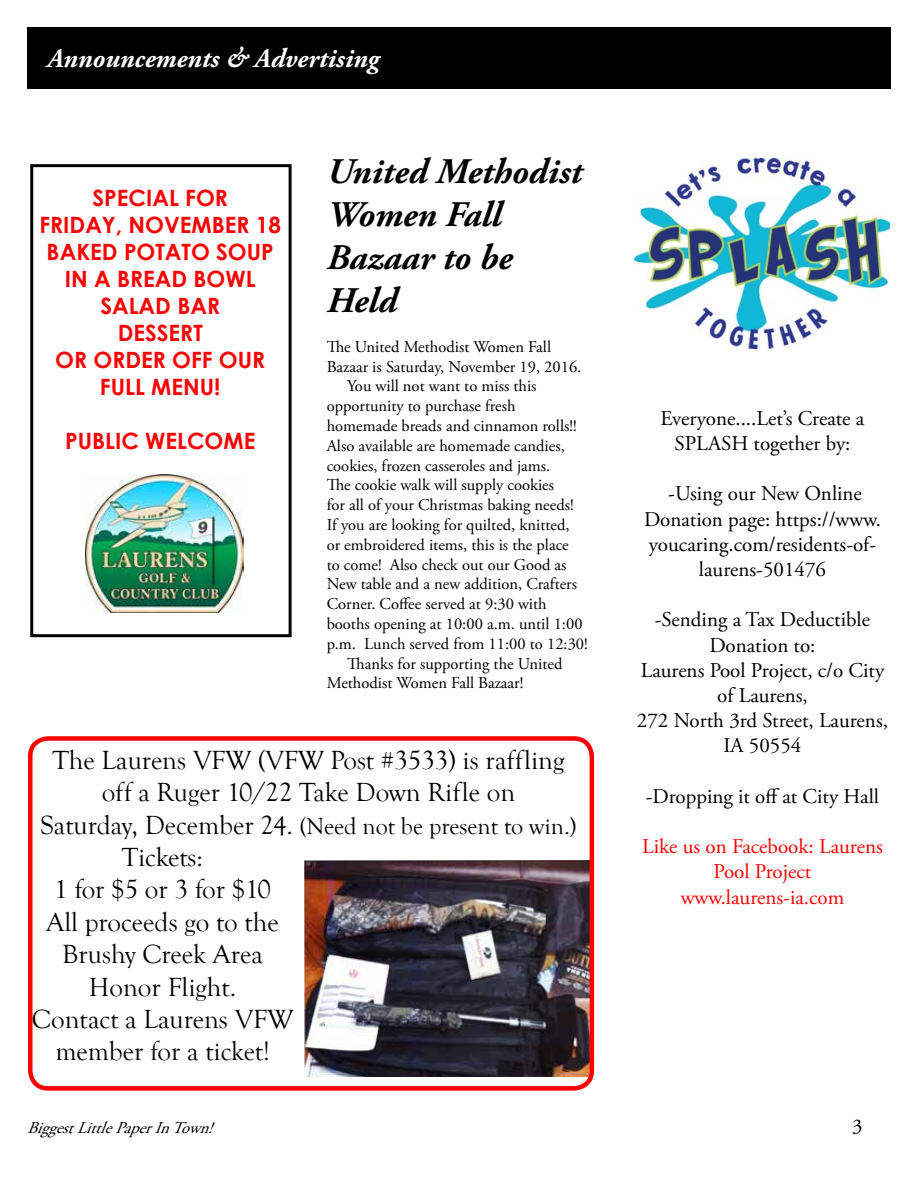
<style>
.page{position:relative;width:918px;height:1188px;background:#fff}
.page>*{position:absolute;margin:0;border:0;box-sizing:border-box;transform-origin:0 0}
.t1{font:italic 700 36px/43.2px "Adobe Garamond Pro";color:#000}
.t2{font:27px/32.4px "Goudy Old Style T";color:#000;text-align:center}
.t3{font:italic 700 27px "Adobe Garamond Pro";color:#fff}
.t4{font:24px "Goudy Old Style T";color:#000}
.t5{font:700 22.5px/27px "Century Gothic";color:#f00;text-align:center}
.t6{font:21px/25.2px "Adobe Garamond Pro";color:#000;text-align:center}
.t7{font:21px/25.2px "Adobe Garamond Pro";color:#f00;text-align:center}
.t8{font:16.5px "Adobe Garamond Pro";color:#000}
.t9{font:italic 16.5px "Adobe Garamond Pro";color:#000}
.s1{font-size:27px}
</style>
<div class="page">
<div style="left:27px;top:27px;width:864px;height:61px;background:#000"></div>
<img style="left:634px;top:158px;width:255px;height:191px">
<div style="left:30px;top:164px;width:262px;height:473px;border:3px solid #000"></div>
<img style="left:86px;top:475px;width:157px;height:137px">
<img style="left:305px;top:860px;width:290px;height:216px">
<svg style="left:443px;top:910px;width:3px;height:8px"></svg>
<svg style="left:587px;top:959px;width:2px;height:8px"></svg>
<div style="left:28px;top:736px;width:566px;height:355px;border:4px solid #f00;border-radius:18px"></div>
<h2 class="t3" style="left:47px;top:43px;width:333px">Announcements &amp; Advertising</h2>
<h3 class="t5" style="left:39px;top:183px;width:243px">SPECIAL FOR<br>FRIDAY, NOVEMBER 18<br>BAKED POTATO SOUP<br>IN A BREAD BOWL<br>SALAD BAR<br>DESSERT<br>OR ORDER OFF OUR<br>FULL MENU!</h3>
<h3 class="t5" style="left:65px;top:426px;width:192px">PUBLIC WELCOME</h3>
<h1 class="t1" style="left:327px;top:150px;width:257px">United Methodist<br>Women Fall<br>Bazaar to be<br>Held</h1>
<p class="t8" style="left:327px;top:337px;width:226px">The United Methodist Women Fall</p>
<p class="t8" style="left:327px;top:357px;width:256px">Bazaar is Saturday, November 19, 2016.</p>
<p class="t8" style="left:347px;top:376px;width:191px">You will not want to miss this</p>
<p class="t8" style="left:327px;top:396px;width:190px">opportunity to purchase fresh</p>
<p class="t8" style="left:327px;top:416px;width:251px">homemade breads and cinnamon rolls!!</p>
<p class="t8" style="left:327px;top:436px;width:240px">Also available are homemade candies,</p>
<p class="t8" style="left:327px;top:456px;width:225px">cookies, frozen casseroles and jams.</p>
<p class="t8" style="left:327px;top:475px;width:229px">The cookie walk will supply cookies</p>
<p class="t8" style="left:327px;top:495px;width:249px">for all of your Christmas baking needs!</p>
<p class="t8" style="left:327px;top:515px;width:244px">If you are looking for quilted, knitted,</p>
<p class="t8" style="left:327px;top:535px;width:244px">or embroidered items, this is the place</p>
<p class="t8" style="left:327px;top:555px;width:241px">to come! Also check out our Good as</p>
<p class="t8" style="left:327px;top:574px;width:252px">New table and a new addition, Crafters</p>
<p class="t8" style="left:327px;top:594px;width:222px">Corner. Coffee served at 9:30 with</p>
<p class="t8" style="left:327px;top:614px;width:257px">booths opening at 10:00 a.m. until 1:00</p>
<p class="t8" style="left:327px;top:634px;width:263px">p.m. Lunch served from 11:00 to 12:30!</p>
<p class="t8" style="left:347px;top:654px;width:217px">Thanks for supporting the United</p>
<p class="t8" style="left:327px;top:673px;width:198px">Methodist Women Fall Bazaar!</p>
<h2 class="t2" style="left:53px;top:744px;width:513px">The Laurens VFW (VFW Post #3533) is raffling off a Ruger 10/22 Take Down Rifle on</h2>
<h3 class="t4" style="left:40px;top:813px;width:538px"><span class="s1">Saturday, December 24.</span> (Need not be present to win.)</h3>
<h2 class="t2" style="left:32px;top:842px;width:263px">Tickets:<br>1 for $5 or 3 for $10<br>All proceeds go to the<br>Brushy Creek Area<br>Honor Flight.<br>Contact a Laurens VFW member for a ticket!</h2>
<p class="t6" style="left:661px;top:406px;width:205px">Everyone....Let’s Create a<br>SPLASH together by:</p>
<p class="t6" style="left:644px;top:482px;width:238px">-Using our New Online<br>Donation page: https://www. youcaring.com/residents-of&shy;laurens-501476</p>
<p class="t6" style="left:637px;top:608px;width:253px">-Sending a Tax Deductible<br>Donation to:<br>Laurens Pool Project, c/o City of Laurens,<br>272 North 3rd Street, Laurens,<br>IA 50554</p>
<p class="t6" style="left:646px;top:784px;width:235px">-Dropping it off at City Hall</p>
<p class="t7" style="left:642px;top:835px;width:242px">Like us on Facebook: Laurens<br>Pool Project www.laurens-ia.com</p>
<p class="t9" style="left:27px;top:1118px;width:195px">BiggestLittlePaperInTown!</p>
<p class="t6" style="left:852px;top:1115px;width:12px">3</p>
</div>
